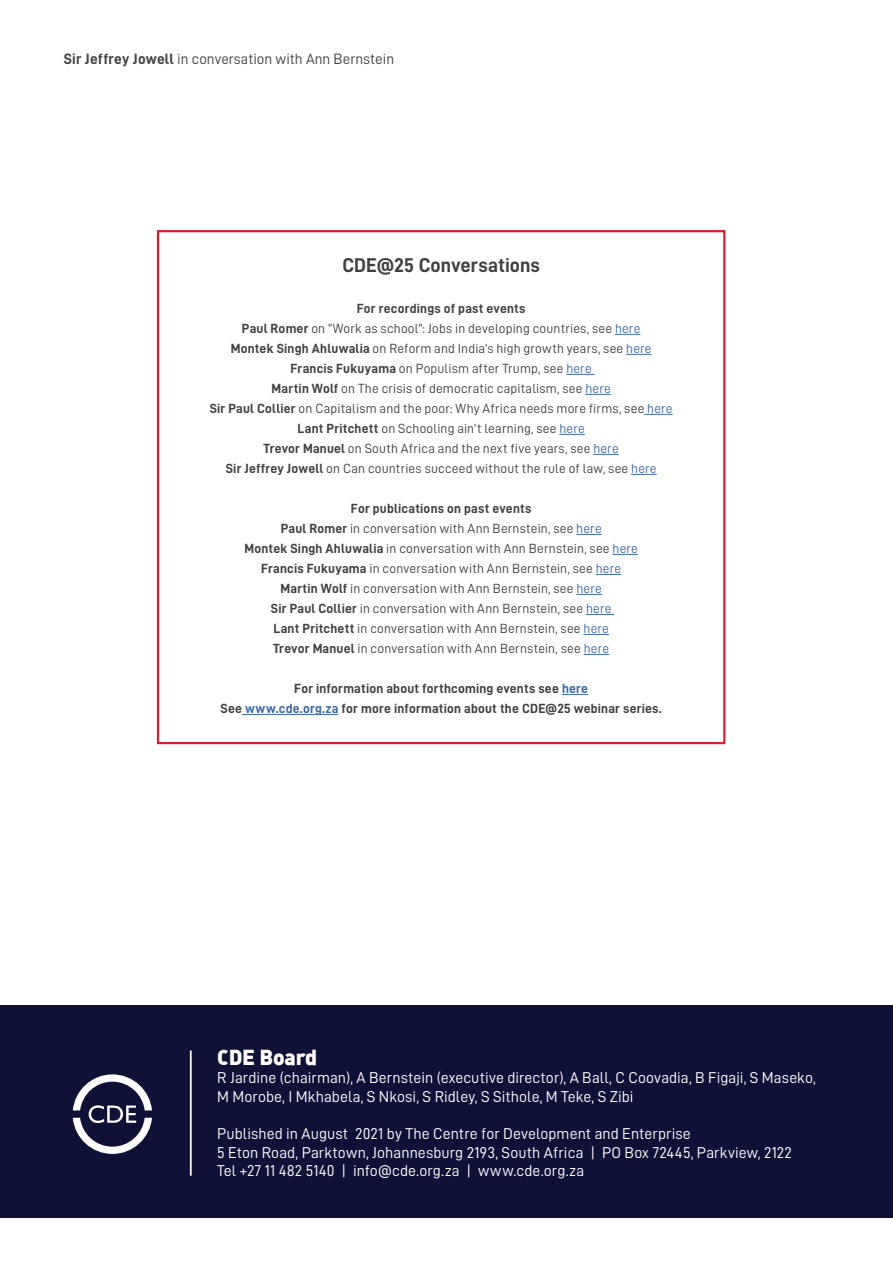
<style>
.page{position:relative;width:893px;height:1263px;background:#fff}
.page>*{position:absolute;margin:0;border:0;box-sizing:border-box;transform-origin:0 0}
.t1{font:21.3px "DIN Black Alternate";letter-spacing:-.01em;color:#fff}
.t2{font:19.95px "D DIN Bold";color:#414042}
.t3{font:15.75px/18.6px "D DIN";letter-spacing:.005em;color:#fff}
.t4{font:15px "D DIN";color:#414042}
.t5{font:13.35px/20px "D DIN";letter-spacing:.015em;color:#414042;text-align:center}
.t6{font:13.35px/20px "D DIN Bold";letter-spacing:.015em;color:#414042;text-align:center}
.s1{font-family:"D DIN Bold"}
.s2{color:#3a68a5}
</style>
<div class="page">
<svg style="left:67px;top:1217px;width:19px;height:1px"></svg>
<div style="left:157px;top:230px;width:568px;height:514px;border:2px solid #d31f36"></div>
<svg style="left:615px;top:334px;width:25px;height:1px"></svg>
<svg style="left:626px;top:354px;width:26px;height:1px"></svg>
<svg style="left:566px;top:374px;width:29px;height:1px"></svg>
<svg style="left:585px;top:394px;width:26px;height:1px"></svg>
<svg style="left:644px;top:414px;width:29px;height:1px"></svg>
<svg style="left:559px;top:434px;width:26px;height:1px"></svg>
<svg style="left:593px;top:454px;width:26px;height:1px"></svg>
<svg style="left:631px;top:474px;width:26px;height:1px"></svg>
<svg style="left:576px;top:534px;width:26px;height:1px"></svg>
<svg style="left:612px;top:554px;width:26px;height:1px"></svg>
<svg style="left:596px;top:574px;width:25px;height:1px"></svg>
<svg style="left:576px;top:594px;width:26px;height:1px"></svg>
<svg style="left:586px;top:614px;width:28px;height:1px"></svg>
<svg style="left:583px;top:634px;width:26px;height:1px"></svg>
<svg style="left:584px;top:654px;width:25px;height:1px"></svg>
<svg style="left:562px;top:694px;width:26px;height:1px"></svg>
<hr style="left:242px;top:714px;width:96px;height:1px;background:#3a68a5">
<div style="left:0;top:1005px;width:893px;height:212px;background:#0f1236"></div>
<hr style="left:190px;top:1050px;width:2px;height:126px;background:#fff">
<svg style="left:73px;top:1074px;width:79px;height:80px"></svg>
<p class="t4" style="left:64px;top:51px;width:332px"><span class="s1">Sir Jeffrey Jowell</span> in conversation with Ann Bernstein</p>
<h2 class="t2" style="left:342px;top:254px;width:199px">CDE@25 Conversations</h2>
<p class="t6" style="left:357px;top:298px;width:170px">For recordings of past events</p>
<p class="t5" style="left:210px;top:318px;width:464px"><span class="s1">Paul Romer</span> on “Work as school”: Jobs in developing countries, see <span class="s2">here<br></span><span class="s1">Montek Singh Ahluwalia</span> on Reform and India’s high growth years, see <span class="s2">here </span><span class="s1">Francis Fukuyama</span> on Populism after Trump, see <span class="s2">here<br></span><span class="s1">Martin Wolf</span> on The crisis of democratic capitalism, see <span class="s2">here<br></span><span class="s1">Sir Paul Collier</span> on Capitalism and the poor: Why Africa needs more firms, see <span class="s2">here </span><span class="s1">Lant Pritchett</span> on Schooling ain’t learning, see <span class="s2">here<br></span><span class="s1">Trevor Manuel</span> on South Africa and the next five years, see <span class="s2">here<br></span><span class="s1">Sir Jeffrey Jowell</span> on Can countries succeed without the rule of law, see <span class="s2">here</span></p>
<p class="t6" style="left:351px;top:498px;width:182px">For publications on past events</p>
<p class="t5" style="left:244px;top:518px;width:395px"><span class="s1">Paul Romer</span> in conversation with Ann Bernstein, see <span class="s2">here<br></span><span class="s1">Montek Singh Ahluwalia</span> in conversation with Ann Bernstein, see <span class="s2">here </span><span class="s1">Francis Fukuyama</span> in conversation with Ann Bernstein, see <span class="s2">here </span><span class="s1">Martin Wolf</span> in conversation with Ann Bernstein, see <span class="s2">here<br></span><span class="s1">Sir Paul Collier</span> in conversation with Ann Bernstein, see <span class="s2">here<br></span><span class="s1">Lant Pritchett</span> in conversation with Ann Bernstein, see <span class="s2">here<br></span><span class="s1">Trevor Manuel</span> in conversation with Ann Bernstein, see <span class="s2">here</span></p>
<p class="t6" style="left:221px;top:678px;width:443px">For information about forthcoming events see <span class="s2">here<br></span>See <span class="s2">www.cde.org.za</span> for more information about the CDE@25 webinar series.</p>
<h1 class="t1" style="left:217px;top:1043px;width:101px">CDE Board</h1>
<p class="t3" style="left:217px;top:1068px;width:600px">R Jardine (chairman), A Bernstein (executive director), A Ball, C Coovadia, B Figaji, S Maseko,<br>M Morobe, I Mkhabela, S Nkosi, S Ridley, S Sithole, M Teke, S Zibi</p>
<p class="t3" style="left:217px;top:1124px;width:576px">Published in August 2021 by The Centre for Development and Enterprise<br>5 Eton Road, Parktown, Johannesburg 2193, South Africa | PO Box 72445, Parkview, 2122<br>Tel +27 11 482 5140 | info@cde.org.za | www.cde.org.za</p>
</div>
